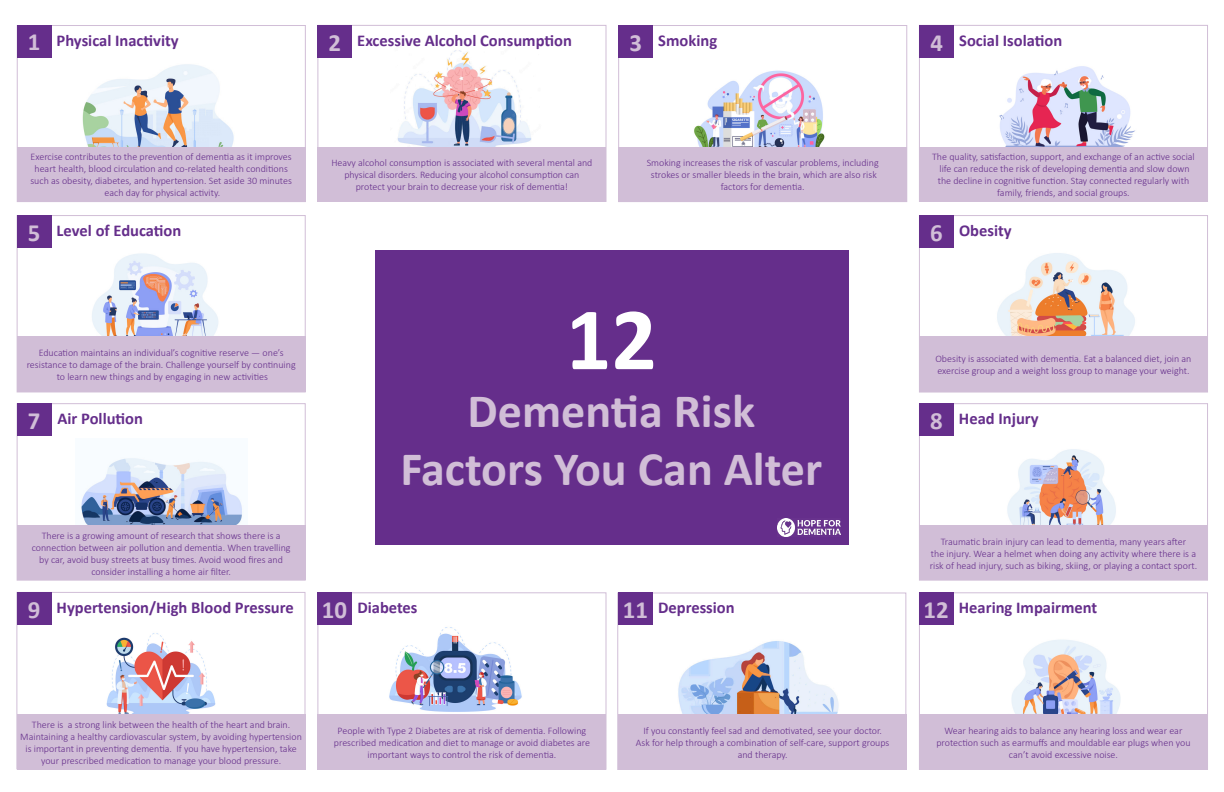
<style>
.page{position:relative;width:1224px;height:792px;background:#fff}
.page>*{position:absolute;margin:0;border:0;box-sizing:border-box;transform-origin:0 0}
.t1{font:700 89.7px "Calibri";color:#fff}
.t2{font:700 48.2px/57.8px "Calibri";color:#d1bed7;text-align:center}
.numbers{font:700 24.8px "Calibri";color:#d1bed7}
.Title{font:700 16.5px "Calibri";color:#652e8b}
.Paragraph{font:300 10px/12px "Calibri";color:#652e8b;text-align:center}
</style>
<div class="page">
<img style="left:996px;top:66px;width:141px;height:82px">
<div style="left:919px;top:25px;width:35px;height:33px;background:#652e8b"></div>
<img style="left:694px;top:70px;width:131px;height:77px">
<div style="left:619px;top:25px;width:34px;height:33px;background:#652e8b"></div>
<img style="left:397px;top:50px;width:135px;height:97px">
<div style="left:318px;top:25px;width:34px;height:33px;background:#652e8b"></div>
<img style="left:82px;top:64px;width:152px;height:83px">
<div style="left:375px;top:251px;width:474px;height:294px;background:#652e8b"></div>
<div style="left:17px;top:25px;width:34px;height:33px;background:#652e8b"></div>
<div style="left:17px;top:147px;width:288px;height:55px;background:#d1bed7"></div>
<div style="left:318px;top:147px;width:288px;height:55px;background:#d1bed7"></div>
<div style="left:619px;top:147px;width:288px;height:55px;background:#d1bed7"></div>
<div style="left:919px;top:148px;width:289px;height:54px;background:#d1bed7"></div>
<img style="left:92px;top:253px;width:126px;height:83px">
<div style="left:17px;top:336px;width:288px;height:56px;background:#d1bed7"></div>
<img style="left:997px;top:253px;width:138px;height:83px">
<div style="left:919px;top:336px;width:289px;height:56px;background:#d1bed7"></div>
<img style="left:75px;top:458px;width:172px;height:68px">
<img style="left:106px;top:633px;width:110px;height:81px">
<img style="left:389px;top:627px;width:133px;height:85px">
<img style="left:678px;top:641px;width:161px;height:73px">
<div style="left:618px;top:593px;width:288px;height:177px;border:1px solid #d1bed7"></div>
<img style="left:1011px;top:639px;width:110px;height:75px">
<div style="left:17px;top:526px;width:288px;height:54px;background:#d1bed7"></div>
<div style="left:17px;top:714px;width:288px;height:55px;background:#d1bed7"></div>
<div style="left:318px;top:714px;width:288px;height:55px;background:#d1bed7"></div>
<div style="left:619px;top:714px;width:288px;height:55px;background:#d1bed7"></div>
<div style="left:919px;top:714px;width:289px;height:55px;background:#d1bed7"></div>
<img style="left:997px;top:449px;width:133px;height:77px">
<div style="left:919px;top:526px;width:289px;height:54px;background:#d1bed7"></div>
<div style="left:919px;top:215px;width:35px;height:33px;background:#652e8b"></div>
<div style="left:919px;top:404px;width:35px;height:32px;background:#652e8b"></div>
<div style="left:919px;top:593px;width:35px;height:32px;background:#652e8b"></div>
<div style="left:619px;top:593px;width:34px;height:32px;background:#652e8b"></div>
<div style="left:318px;top:593px;width:34px;height:32px;background:#652e8b"></div>
<div style="left:17px;top:593px;width:34px;height:32px;background:#652e8b"></div>
<div style="left:17px;top:404px;width:34px;height:32px;background:#652e8b"></div>
<div style="left:17px;top:215px;width:34px;height:33px;background:#652e8b"></div>
<img style="left:777px;top:519px;width:64px;height:18px">
<p class="numbers" style="left:28px;top:24px;width:14px">1</p>
<p class="Title" style="left:57px;top:29px;width:124px">Physical Inactivity</p>
<p class="Title" style="left:658px;top:29px;width:60px">Smoking</p>
<p class="Title" style="left:357px;top:29px;width:216px">Excessive Alcohol Consumption</p>
<p class="numbers" style="left:329px;top:25px;width:14px">2</p>
<p class="numbers" style="left:629px;top:25px;width:14px">3</p>
<p class="numbers" style="left:931px;top:25px;width:14px">4</p>
<p class="Title" style="left:959px;top:29px;width:105px">Social Isolation</p>
<p class="Paragraph" style="left:30px;top:151px;width:263px">Exercise contributes to the prevention of dementia as it improves heart health, blood circulation and co-related health conditions such as obesity, diabetes, and hypertension. Set aside 30 minutes each day for physical activity.</p>
<p class="Paragraph" style="left:331px;top:157px;width:263px">Heavy alcohol consumption is associated with several mental and physical disorders. Reducing your alcohol consumption can protect your brain to decrease your risk of dementia!</p>
<p class="Paragraph" style="left:647px;top:157px;width:234px">Smoking increases the risk of vascular problems, including strokes or smaller bleeds in the brain, which are also risk factors for dementia.</p>
<p class="Paragraph" style="left:932px;top:151px;width:264px">The quality, satisfaction, support, and exchange of an active social life can reduce the risk of developing dementia and slow down the decline in cognitive function. Stay connected regularly with family, friends, and social groups.</p>
<p class="numbers" style="left:28px;top:215px;width:14px">5</p>
<p class="Title" style="left:57px;top:219px;width:126px">Level of Education</p>
<p class="numbers" style="left:930px;top:215px;width:14px">6</p>
<p class="Title" style="left:959px;top:219px;width:54px">Obesity</p>
<p class="Paragraph" style="left:39px;top:347px;width:246px">Education maintains an individual’s cognitive reserve — one’s</p>
<p class="Paragraph" style="left:27px;top:359px;width:271px">resistance to damage of the brain. Challenge yourself by continuing</p>
<p class="Paragraph" style="left:57px;top:371px;width:213px">to learn new things and by engaging in new activities</p>
<p class="numbers" style="left:28px;top:403px;width:14px">7</p>
<p class="Title" style="left:57px;top:407px;width:87px">Air Pollution</p>
<p class="t1" style="left:566px;top:276px;width:92px">12</p>
<p class="t2" style="left:400px;top:380px;width:423px">Dementia Risk<br>Factors You Can Alter</p>
<p class="Paragraph" style="left:935px;top:353px;width:258px;text-align:left">Obesity is associated with dementia. Eat a balanced diet, join an exercise group and a weight loss group to manage your weight.</p>
<p class="numbers" style="left:930px;top:403px;width:14px">8</p>
<p class="Title" style="left:959px;top:407px;width:81px">Head Injury</p>
<p class="Paragraph" style="left:32px;top:529px;width:260px">There is a growing amount of research that shows there is a connection between air pollution and dementia. When travelling by car, avoid busy streets at busy times. Avoid wood fires and consider installing a home air filter.</p>
<p class="Paragraph" style="left:930px;top:535px;width:269px">Traumatic brain injury can lead to dementia, many years after<br>the injury. Wear a helmet when doing any activity where there is a risk of head injury, such as biking, skiing, or playing a contact sport.</p>
<p class="Title" style="left:57px;top:596px;width:239px">Hypertension/High Blood Pressure</p>
<p class="Title" style="left:357px;top:596px;width:62px">Diabetes</p>
<p class="Title" style="left:658px;top:596px;width:78px">Depression</p>
<p class="Title" style="left:959px;top:596px;width:140px">Hearing Impairment</p>
<p class="numbers" style="left:28px;top:593px;width:14px">9</p>
<p class="numbers" style="left:322px;top:593px;width:27px">10</p>
<p class="numbers" style="left:623px;top:593px;width:27px">11</p>
<p class="numbers" style="left:924px;top:593px;width:27px">12</p>
<p class="Paragraph" style="left:20px;top:718px;width:283px">There is a strong link between the health of the heart and brain.<br>Maintaining a healthy cardiovascular system, by avoiding hypertension is important in preventing dementia. If you have hypertension, take your prescribed medication to manage your blood pressure.</p>
<p class="Paragraph" style="left:334px;top:724px;width:258px">People with Type 2 Diabetes are at risk of dementia. Following prescribed medication and diet to manage or avoid diabetes are important ways to control the risk of dementia.</p>
<p class="Paragraph" style="left:636px;top:724px;width:255px">If you constantly feel sad and demotivated, see your doctor.<br>Ask for help through a combination of self-care, support groups and therapy.</p>
<p class="Paragraph" style="left:936px;top:724px;width:256px">Wear hearing aids to balance any hearing loss and wear ear protection such as earmuffs and mouldable ear plugs when you can’t avoid excessive noise.</p>
</div>
